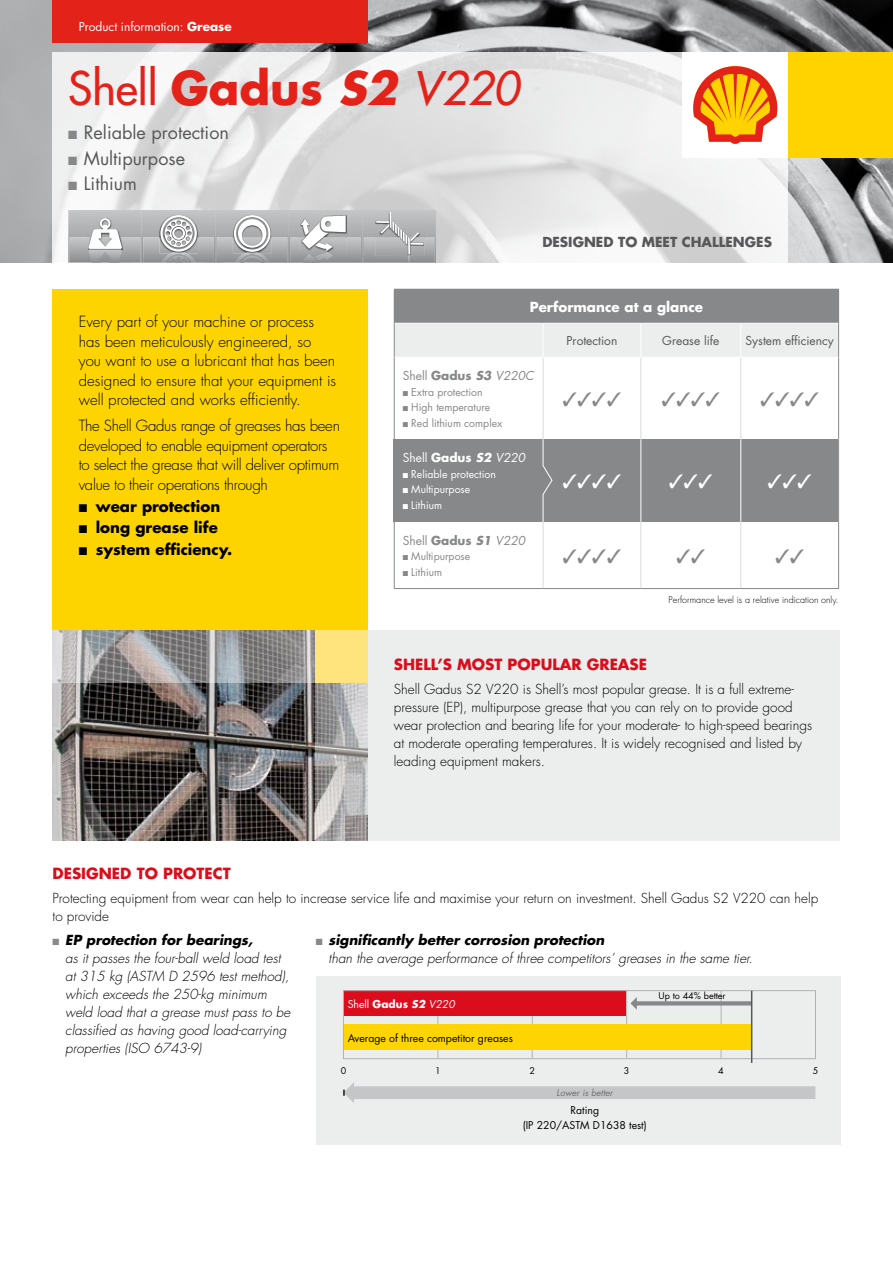
<style>
.page{position:relative;width:893px;height:1263px;background:#fff}
.page>*{position:absolute;margin:0;border:0;box-sizing:border-box;transform-origin:0 0}
.t1{font:500 45px "Futura Std";color:#e32219}
.t2{font:19.5px "Zapf Dingbats ITC";color:#87888a}
.t3{font:19.5px "Zapf Dingbats ITC";color:#fff}
.t4{font:18px "Futura Std";color:#58585a}
.t5{font:300 15px/19.5px "Futura Std";color:#000}
.t6{font:300 15px/19.5px "Futura Std";letter-spacing:-.02em;color:#000}
.t7{font:700 15px "Futura Std";color:#000}
.t8{font:700 15px "Futura Std";color:#dc0d1b}
.t9{font:300 13.5px/18px "Futura Std";color:#000}
.t10{font:italic 300 13.5px/18px "Futura Std";color:#000}
.t11{font:700 13.5px "Futura Std";color:#58585a}
.t12{font:700 13.5px "Futura Std";color:#fff}
.t13{font:12px "Futura Std";color:#fff}
.t14{font:12px "Futura Std";color:#58585a}
.t15{font:12px "Futura Std";color:#87888a}
.t16{font:10.5px "Futura Std";color:#87888a}
.t17{font:10.5px/15px "Futura Std";color:#000;text-align:center}
.t18{font:10.5px "Futura Std";color:#fff}
.t19{font:300 9px "Futura Std";color:#000}
.t20{font:9px "Futura Std";color:#000}
.t21{font:italic 9px "Futura Std";color:#707173}
.s1{font-weight:700}
.s2{font-weight:700;font-style:italic}
.s3{font-style:italic}
.s4{color:#87888a}
</style>
<div class="page">
<div style="left:368px;top:630px;width:472px;height:210px;background:#eceded"></div>
<div style="left:53px;top:289px;width:315px;height:341px;background:#fed400"></div>
<img style="left:53px;top:683px;width:262px;height:157px">
<div style="left:316px;top:975px;width:524px;height:169px;background:#eceded"></div>
<hr style="left:437px;top:991px;width:1px;height:68px;background:#b1b3b4">
<hr style="left:532px;top:991px;width:1px;height:68px;background:#b1b3b4">
<hr style="left:626px;top:991px;width:1px;height:68px;background:#b1b3b4">
<hr style="left:721px;top:991px;width:1px;height:68px;background:#b1b3b4">
<div style="left:343px;top:991px;width:283px;height:25px;background:#db0d1d"></div>
<div style="left:343px;top:1025px;width:409px;height:25px;background:#ffd403"></div>
<div style="left:343px;top:990px;width:473px;height:69px;border:1px solid #b1b3b4"></div>
<svg style="left:343px;top:1082px;width:472px;height:21px"></svg>
<svg style="left:630px;top:997px;width:121px;height:13px"></svg>
<hr style="left:751px;top:991px;width:1px;height:72px;background:#58585a">
<img style="left:0;top:0;width:893px;height:263px">
<svg style="left:53px;top:53px;width:735px;height:210px"></svg>
<svg style="left:68px;top:210px;width:368px;height:53px;background:#b6b7b8"></svg>
<div style="left:53px;top:0;width:315px;height:42px;background:#e32219"></div>
<div style="left:683px;top:53px;width:105px;height:105px;background:#fff"></div>
<svg style="left:693px;top:66px;width:85px;height:78px"></svg>
<div style="left:788px;top:53px;width:105px;height:105px;background:#ffd300"></div>
<hr style="left:788px;top:53px;width:1px;height:105px;background:#fff">
<div style="left:394px;top:439px;width:444px;height:83px;background:#87888a"></div>
<div style="left:394px;top:289px;width:445px;height:34px;background:#87888a"></div>
<div style="left:395px;top:324px;width:443px;height:33px;background:#eceded"></div>
<hr style="left:394px;top:323px;width:1px;height:34px;background:#87888a">
<hr style="left:838px;top:323px;width:1px;height:34px;background:#87888a">
<hr style="left:394px;top:357px;width:1px;height:83px;background:#87888a">
<hr style="left:838px;top:357px;width:1px;height:83px;background:#87888a">
<hr style="left:838px;top:440px;width:1px;height:82px;background:#87888a">
<hr style="left:394px;top:522px;width:1px;height:66px;background:#87888a">
<hr style="left:838px;top:522px;width:1px;height:66px;background:#87888a">
<hr style="left:394px;top:588px;width:149px;height:1px;background:#87888a">
<hr style="left:543px;top:588px;width:98px;height:1px;background:#87888a">
<hr style="left:641px;top:588px;width:100px;height:1px;background:#87888a">
<hr style="left:741px;top:588px;width:98px;height:1px;background:#87888a">
<hr style="left:543px;top:324px;width:1px;height:33px;background:#fff">
<hr style="left:640px;top:324px;width:1px;height:33px;background:#fff">
<hr style="left:740px;top:324px;width:1px;height:33px;background:#fff">
<hr style="left:543px;top:358px;width:1px;height:82px;background:#d9dadb">
<hr style="left:640px;top:358px;width:1px;height:82px;background:#d9dadb">
<hr style="left:740px;top:358px;width:1px;height:82px;background:#d9dadb">
<hr style="left:640px;top:440px;width:1px;height:82px;background:#fff">
<hr style="left:740px;top:440px;width:1px;height:82px;background:#fff">
<hr style="left:543px;top:522px;width:1px;height:66px;background:#d9dadb">
<hr style="left:640px;top:522px;width:1px;height:66px;background:#d9dadb">
<hr style="left:740px;top:522px;width:1px;height:66px;background:#d9dadb">
<svg style="left:542px;top:439px;width:11px;height:84px"></svg>
<div style="left:315px;top:630px;width:53px;height:53px;background:#ffe47d"></div>
<svg style="left:53px;top:630px;width:262px;height:53px;background:#9c9b9c"></svg>
<svg style="left:315px;top:683px;width:53px;height:157px;background:#b0afaf"></svg>
<p class="t13" style="left:79px;top:19px;width:154px">Product information: <span class="s1">Grease</span></p>
<h1 class="t1" style="left:68px;top:61px;width:452px">Shell <span class="s1">Gadus</span> <span class="s2">S2</span> <span class="s3">V220</span></h1>
<h3 class="t4" style="left:68px;top:121px;width:162px"><span class="s4">■</span> Reliable protection</h3>
<h3 class="t4" style="left:68px;top:147px;width:118px"><span class="s4">■</span> Multipurpose</h3>
<h3 class="t4" style="left:68px;top:172px;width:70px"><span class="s4">■</span> Lithium</h3>
<p class="t11" style="left:542px;top:233px;width:110px">Designed to meet</p>
<p class="t11" style="left:682px;top:233px;width:19px">challe</p>
<p class="t11" style="left:733px;top:233px;width:22px">nges</p>
<p class="t5" style="left:79px;top:313px;width:259px">Every part of your machine or process has been meticulously engineered, so you want to use a lubricant that has been designed to ensure that your equipment is well protected and works efficiently.</p>
<p class="t6" style="left:79px;top:417px;width:263px">The Shell Gadus range of greases has been developed to enable equipment operators to select the grease that will deliver optimum value to their operations through</p>
<p class="t7" style="left:79px;top:496px;width:143px">■ wear protection</p>
<p class="t7" style="left:79px;top:517px;width:141px">■ long grease life</p>
<p class="t7" style="left:79px;top:539px;width:155px">■ system efficiency.</p>
<p class="t12" style="left:530px;top:298px;width:175px">Performance at a glance</p>
<p class="t14" style="left:567px;top:333px;width:52px">Protection</p>
<p class="t14" style="left:662px;top:333px;width:59px">Grease life</p>
<p class="t14" style="left:745px;top:333px;width:90px">System efficiency</p>
<p class="t15" style="left:403px;top:368px;width:133px">Shell <span class="s1">Gadus</span> <span class="s2">S3</span> <span class="s3">V220C</span></p>
<p class="t16" style="left:403px;top:385px;width:81px">■ Extra protection</p>
<p class="t16" style="left:403px;top:401px;width:89px">■ High temperature</p>
<p class="t16" style="left:403px;top:416px;width:101px">■ Red lithium complex</p>
<h2 class="t2" style="left:562px;top:390px;width:60px">✓✓✓✓</h2>
<h2 class="t2" style="left:661px;top:390px;width:60px">✓✓✓✓</h2>
<h2 class="t2" style="left:760px;top:390px;width:60px">✓✓✓✓</h2>
<p class="t13" style="left:403px;top:450px;width:124px">Shell <span class="s1">Gadus</span> <span class="s2">S2</span> <span class="s3">V220</span></p>
<p class="t18" style="left:403px;top:467px;width:95px">■ Reliable protection</p>
<p class="t18" style="left:403px;top:483px;width:69px">■ Multipurpose</p>
<p class="t18" style="left:403px;top:498px;width:41px">■ Lithium</p>
<p class="t15" style="left:403px;top:532px;width:124px">Shell <span class="s1">Gadus</span> <span class="s2">S1</span> <span class="s3">V220</span></p>
<p class="t16" style="left:403px;top:550px;width:69px">■ Multipurpose</p>
<p class="t16" style="left:403px;top:565px;width:41px">■ Lithium</p>
<h2 class="t3" style="left:562px;top:472px;width:60px">✓✓✓✓</h2>
<h2 class="t3" style="left:669px;top:472px;width:46px">✓✓✓</h2>
<h2 class="t3" style="left:768px;top:472px;width:46px">✓✓✓</h2>
<h2 class="t2" style="left:562px;top:547px;width:60px">✓✓✓✓</h2>
<p class="t19" style="left:669px;top:594px;width:172px">Performance level is a relative indication only.</p>
<p class="t8" style="left:394px;top:654px;width:255px">SHELL’S MOST POPULAR GREASE</p>
<p class="t9" style="left:394px;top:681px;width:420px">Shell Gadus S2 V220 is Shell’s most popular grease. It is a full extreme&shy;pressure (EP), multipurpose grease that you can rely on to provide good wear protection and bearing life for your moderate- to high-speed bearings at moderate operating temperatures. It is widely recognised and listed by leading equipment makers.</p>
<p class="t8" style="left:53px;top:863px;width:122px">Designed to prote</p>
<p class="t8" style="left:213px;top:863px;width:17px">ct</p>
<p class="t9" style="left:53px;top:890px;width:767px">Protecting equipment from wear can help to increase service life and maximise your return on investment. Shell Gadus S2 V220 can help to provide</p>
<p class="t10" style="left:65px;top:931px;width:227px;text-indent:-13px"><span class="s4">■</span> <span class="s1">EP protection for bearings,<br></span>as it passes the four-ball weld load test at 315 kg (ASTM D 2596 test method), which exceeds the 250-kg minimum weld load that a grease must pass to be classified as having good load-carrying properties (ISO 6743-9)</p>
<p class="t10" style="left:329px;top:931px;width:426px;text-indent:-13px"><span class="s4">■</span> <span class="s1">significantly better corrosion protection<br></span>than the average performance of three competitors’ greases in the same tier.</p>
<p class="t20" style="left:341px;top:1064px;width:7px">0</p>
<p class="t20" style="left:435px;top:1064px;width:7px">1</p>
<p class="t20" style="left:529px;top:1064px;width:7px">2</p>
<p class="t20" style="left:624px;top:1064px;width:7px">3</p>
<p class="t20" style="left:718px;top:1064px;width:7px">4</p>
<p class="t20" style="left:813px;top:1064px;width:7px">5</p>
<p class="t17" style="left:523px;top:1103px;width:126px">Rating<br>(IP 220/ASTM D1638 test)</p>
<p class="t20" style="left:659px;top:990px;width:69px">Up to 44% better</p>
<p class="t18" style="left:348px;top:997px;width:109px">Shell <span class="s1">Gadus</span> <span class="s2">S2</span> <span class="s3">V220</span></p>
<p class="t17" style="left:348px;top:1030px;width:167px">Average of three competitor greases</p>
<p class="t21" style="left:557px;top:1087px;width:58px">Lower is better</p>
</div>
